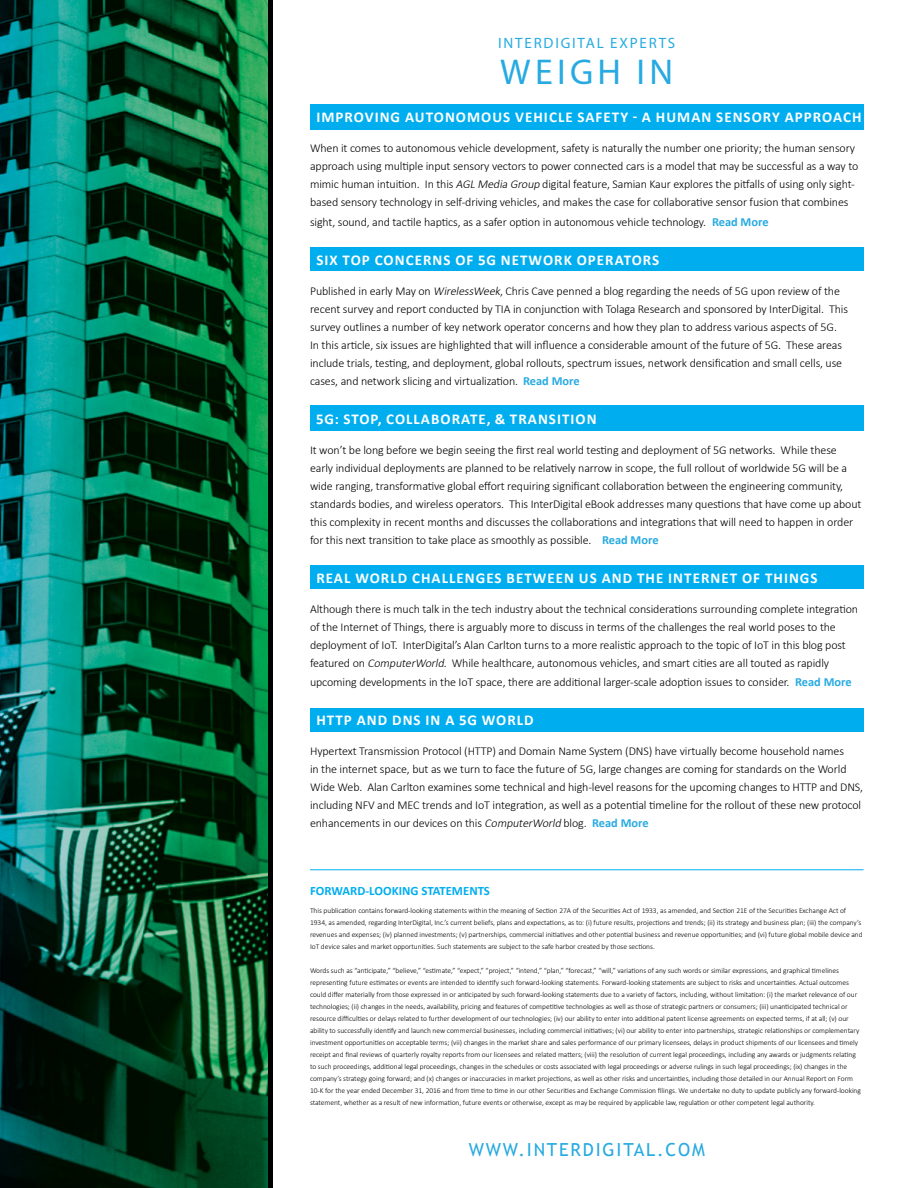
<style>
.page{position:relative;width:918px;height:1188px;background:#fff}
.page>*{position:absolute;margin:0;border:0;box-sizing:border-box;transform-origin:0 0}
.t1{font:36px "Myriad Pro";letter-spacing:.12em;color:#27aae1}
.t2{font:18px "Trebuchet MS";letter-spacing:.1em;color:#27aae1}
.t3{font:700 15px "Calibri";letter-spacing:.07em;color:#fff}
.t4{font:15px "Myriad Pro";letter-spacing:.12em;color:#27aae1}
.t5{font:700 12.75px "Calibri";color:#00aeef}
.t6{font:300 12px/18px "Calibri";letter-spacing:-.01em;color:#000}
.t7{font:300 7.5px/12px "Calibri";letter-spacing:-.005em;color:#000}
.s1{font-style:italic}
.s2{font-weight:700;font-size:12.3px;color:#27aae1}
</style>
<div class="page">
<div style="left:310px;top:104px;width:554px;height:25px;background:#00aeef"></div>
<div style="left:310px;top:247px;width:554px;height:24px;background:#00aeef"></div>
<div style="left:310px;top:405px;width:554px;height:26px;background:#00aeef"></div>
<div style="left:310px;top:565px;width:554px;height:24px;background:#00aeef"></div>
<div style="left:310px;top:708px;width:554px;height:24px;background:#00aeef"></div>
<img style="left:0;top:0;width:268px;height:1188px">
<hr style="left:310px;top:869px;width:554px;height:1px;background:#00aeef">
<h3 class="t4" style="left:498px;top:34px;width:179px">INTERDIGITAL EXPERTS</h3>
<h1 class="t1" style="left:500px;top:50px;width:174px">WEIGH IN</h1>
<h3 class="t3" style="left:316px;top:108px;width:547px">IMPROVING AUTONOMOUS VEHICLE SAFETY - A HUMAN SENSORY APPROACH</h3>
<p class="t6" style="left:310px;top:139px;width:550px">When it comes to autonomous vehicle development, safety is naturally the number one priority; the human sensory approach using multiple input sensory vectors to power connected cars is a model that may be successful as a way to mimic human intuition. In this <span class="s1">AGL Media Group</span> digital feature, Samian Kaur explores the pitfalls of using only sight&shy;based sensory technology in self-driving vehicles, and makes the case for collaborative sensor fusion that combines</p>
<h3 class="t6" style="left:310px;top:212px;width:460px">sight, sound, and tactile haptics, as a safer option in autonomous vehicle technology. <span class="s2">Read More</span></h3>
<h3 class="t3" style="left:316px;top:250px;width:345px">SIX TOP CONCERNS OF 5G NETWORK OPERATORS</h3>
<p class="t6" style="left:310px;top:281px;width:539px">Published in early May on <span class="s1">WirelessWeek</span>, Chris Cave penned a blog regarding the needs of 5G upon review of the recent survey and report conducted by TIA in conjunction with Tolaga Research and sponsored by InterDigital. This survey outlines a number of key network operator concerns and how they plan to address various aspects of 5G.<br>In this article, six issues are highlighted that will influence a considerable amount of the future of 5G. These areas include trials, testing, and deployment, global rollouts, spectrum issues, network densification and small cells, use cases, and network slicing and virtualization. <span class="s2">Read More</span></p>
<h3 class="t3" style="left:316px;top:409px;width:282px">5G: STOP, COLLABORATE, &amp; TRANSITION</h3>
<p class="t6" style="left:310px;top:440px;width:553px">It won’t be long before we begin seeing the first real world testing and deployment of 5G networks. While these early individual deployments are planned to be relatively narrow in scope, the full rollout of worldwide 5G will be a wide ranging, transformative global effort requiring significant collaboration between the engineering community, standards bodies, and wireless operators. This InterDigital eBook addresses many questions that have come up about this complexity in recent months and discusses the collaborations and integrations that will need to happen in order for this next transition to take place as smoothly as possible. <span class="s2">Read More</span></p>
<h3 class="t3" style="left:316px;top:568px;width:503px">REAL WORLD CHALLENGES BETWEEN US AND THE INTERNET OF THINGS</h3>
<p class="t6" style="left:310px;top:599px;width:550px">Although there is much talk in the tech industry about the technical considerations surrounding complete integration of the Internet of Things, there is arguably more to discuss in terms of the challenges the real world poses to the deployment of IoT. InterDigital’s Alan Carlton turns to a more realistic approach to the topic of IoT in this blog post featured on <span class="s1">ComputerWorld</span>. While healthcare, autonomous vehicles, and smart cities are all touted as rapidly</p>
<h3 class="t6" style="left:310px;top:673px;width:543px">upcoming developments in the IoT space, there are additional larger-scale adoption issues to consider. <span class="s2">Read More</span></h3>
<h3 class="t3" style="left:316px;top:711px;width:219px">HTTP AND DNS IN A 5G WORLD</h3>
<p class="t6" style="left:310px;top:742px;width:555px">Hypertext Transmission Protocol (HTTP) and Domain Name System (DNS) have virtually become household names<br>in the internet space, but as we turn to face the future of 5G, large changes are coming for standards on the World Wide Web. Alan Carlton examines some technical and high-level reasons for the upcoming changes to HTTP and DNS, including NFV and MEC trends and IoT integration, as well as a potential timeline for the rollout of these new protocol enhancements in our devices on this <span class="s1">ComputerWorld</span> blog. <span class="s2">Read More</span></p>
<h3 class="t5" style="left:310px;top:883px;width:181px">FORWARD-LOOKING STATEMENTS</h3>
<p class="t7" style="left:310px;top:905px;width:554px">This publication contains forward-looking statements within the meaning of Section 27A of the Securities Act of 1933, as amended, and Section 21E of the Securities Exchange Act of 1934, as amended, regarding InterDigital, Inc.’s current beliefs, plans and expectations, as to: (i) future results, projections and trends; (ii) its strategy and business plan; (iii) the company’s revenues and expenses; (iv) planned investments; (v) partnerships, commercial initiatives and other potential business and revenue opportunities; and (vi) future global mobile device and IoT device sales and market opportunities. Such statements are subject to the safe harbor created by those sections.</p>
<p class="t7" style="left:310px;top:965px;width:552px">Words such as “anticipate,” “believe,” “estimate,” “expect,” “project,” “intend,” “plan,” “forecast,” “will,” variations of any such words or similar expressions, and graphical timelines representing future estimates or events are intended to identify such forward-looking statements. Forward-looking statements are subject to risks and uncertainties. Actual outcomes could differ materially from those expressed in or anticipated by such forward-looking statements due to a variety of factors, including, without limitation: (i) the market relevance of our technologies; (ii) changes in the needs, availability, pricing and features of competitive technologies as well as those of strategic partners or consumers; (iii) unanticipated technical or resource difficulties or delays related to further development of our technologies; (iv) our ability to enter into additional patent license agreements on expected terms, if at all; (v) our ability to successfully identify and launch new commercial businesses, including commercial initiatives; (vi) our ability to enter into partnerships, strategic relationships or complementary investment opportunities on acceptable terms; (vii) changes in the market share and sales performance of our primary licensees, delays in product shipments of our licensees and timely receipt and final reviews of quarterly royalty reports from our licensees and related matters; (viii) the resolution of current legal proceedings, including any awards or judgments relating to such proceedings, additional legal proceedings, changes in the schedules or costs associated with legal proceedings or adverse rulings in such legal proceedings; (ix) changes in the company’s strategy going forward; and (x) changes or inaccuracies in market projections, as well as other risks and uncertainties, including those detailed in our Annual Report on Form 10-K for the year ended December 31, 2016 and from time to time in our other Securities and Exchange Commission filings. We undertake no duty to update publicly any forward-looking statement, whether as a result of new information, future events or otherwise, except as may be required by applicable law, regulation or other competent legal authority.</p>
<h2 class="t2" style="left:469px;top:1139px;width:238px">WWW.INTERDIGITAL.COM</h2>
</div>
